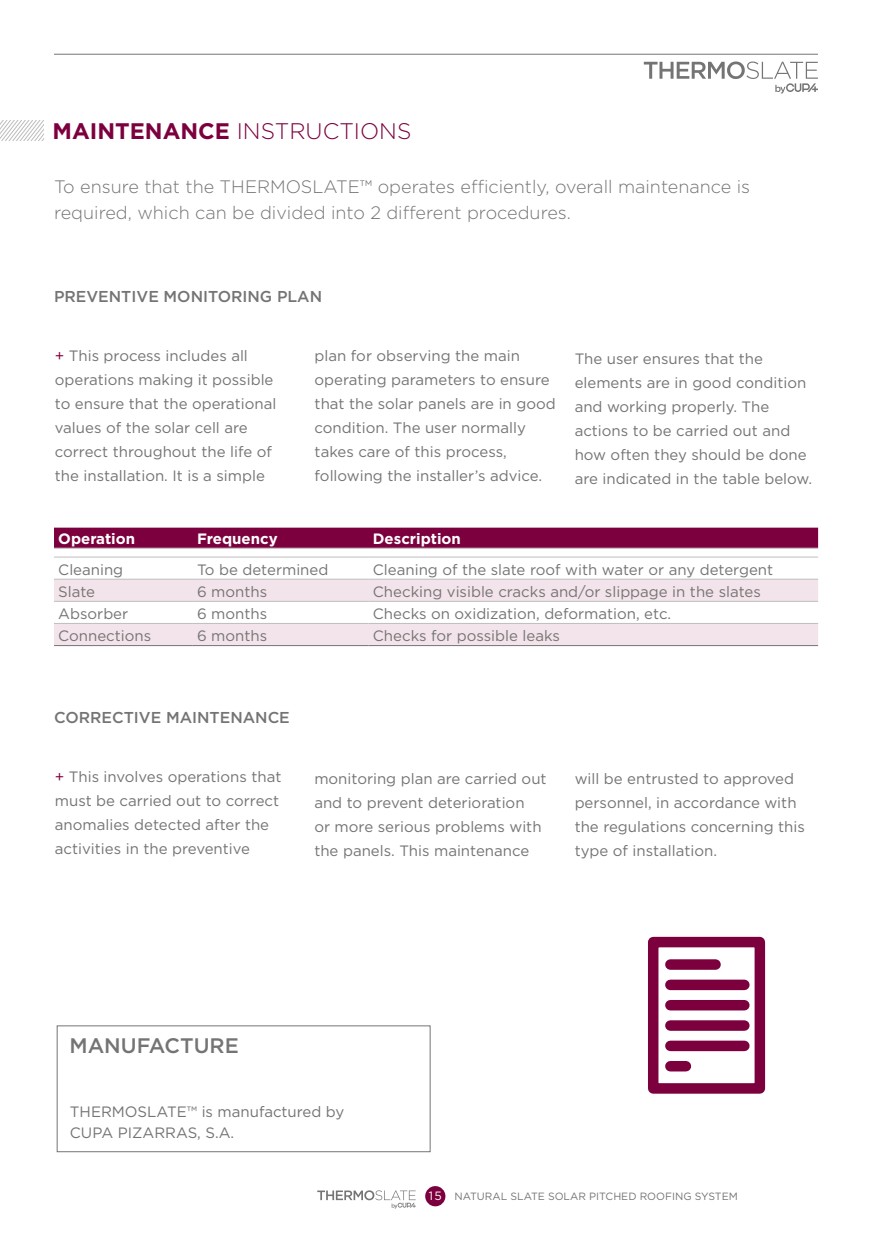
<style>
.page{position:relative;width:872px;height:1234px;background:#fff}
.page>*{position:absolute;margin:0;border:0;box-sizing:border-box;transform-origin:0 0}
.t1{font:300 22.5px "Gotham";color:#7c003e}
.t2{font:500 21px "Gotham";color:#757474}
.t3{font:300 18px/25.5px "Gotham";color:#757474}
.t4{font:500 15.75px "Gotham";color:#757474}
.t5{font:15px/24px "Gotham";color:#757474}
.t6{font:700 15px "Gotham";color:#fff}
.t7{font:10.5px "Gotham";color:#757474}
.s1{font-weight:700}
.s2{color:#7c003e}
.s3{font-size:12px;color:#fff}
</style>
<div class="page">
<svg style="left:0;top:121px;width:43px;height:19px"></svg>
<div style="left:54px;top:527px;width:764px;height:20px;background:#7c003e"></div>
<svg style="left:54px;top:579px;width:764px;height:66px;fill:#f2e4ea"></svg>
<hr style="left:54px;top:547px;width:139px;height:1px;background:#bebebe">
<hr style="left:193px;top:547px;width:176px;height:1px;background:#bebebe">
<hr style="left:369px;top:547px;width:449px;height:1px;background:#bebebe">
<hr style="left:54px;top:556px;width:139px;height:1px;background:#bebebe">
<hr style="left:193px;top:556px;width:176px;height:1px;background:#bebebe">
<hr style="left:369px;top:556px;width:449px;height:1px;background:#bebebe">
<hr style="left:54px;top:578px;width:139px;height:1px;background:#bebebe">
<hr style="left:193px;top:578px;width:176px;height:1px;background:#bebebe">
<hr style="left:369px;top:578px;width:449px;height:1px;background:#bebebe">
<hr style="left:54px;top:601px;width:139px;height:1px;background:#bebebe">
<hr style="left:193px;top:601px;width:176px;height:1px;background:#bebebe">
<hr style="left:369px;top:601px;width:449px;height:1px;background:#bebebe">
<hr style="left:54px;top:623px;width:139px;height:1px;background:#bebebe">
<hr style="left:54px;top:645px;width:139px;height:1px;background:#757474">
<hr style="left:193px;top:623px;width:176px;height:1px;background:#bebebe">
<hr style="left:369px;top:623px;width:449px;height:1px;background:#bebebe">
<hr style="left:193px;top:645px;width:176px;height:1px;background:#757474">
<hr style="left:369px;top:645px;width:449px;height:1px;background:#757474">
<div style="left:57px;top:1025px;width:373px;height:126px;border:1px solid #757474"></div>
<div style="left:648px;top:936px;width:117px;height:157px;border:10px solid #7c003e"></div>
<div style="left:670px;top:959px;width:45px;height:10px;background:#7c003e"></div>
<div style="left:670px;top:1060px;width:16px;height:11px;background:#7c003e"></div>
<div style="left:670px;top:979px;width:74px;height:10px;background:#7c003e"></div>
<div style="left:670px;top:999px;width:74px;height:11px;background:#7c003e"></div>
<div style="left:670px;top:1020px;width:74px;height:10px;background:#7c003e"></div>
<div style="left:670px;top:1040px;width:74px;height:10px;background:#7c003e"></div>
<hr style="left:54px;top:54px;width:764px;height:1px;background:#757474">
<svg style="left:644px;top:61px;width:174px;height:32px"></svg>
<div style="left:425px;top:1185px;width:20px;height:20px;background:#7c003e;border-radius:50%"></div>
<svg style="left:317px;top:1190px;width:99px;height:18px"></svg>
<h1 class="t1" style="left:53px;top:117px;width:360px"><span class="s1">MAINTENANCE</span> INSTRUCTIONS</h1>
<p class="t3" style="left:54px;top:173px;width:697px">To ensure that the THERMOSLATE™ operates efficiently, overall maintenance is required, which can be divided into 2 different procedures.</p>
<p class="t4" style="left:54px;top:286px;width:270px">PREVENTIVE MONITORING PLAN</p>
<p class="t5" style="left:55px;top:343px;width:223px"><span class="s2">+</span> This process includes all operations making it possible to ensure that the operational values of the solar cell are correct throughout the life of the installation. It is a simple</p>
<p class="t5" style="left:315px;top:343px;width:242px">plan for observing the main operating parameters to ensure that the solar panels are in good condition. The user normally takes care of this process, following the installer’s advice.</p>
<p class="t5" style="left:574px;top:346px;width:239px">The user ensures that the elements are in good condition and working properly. The actions to be carried out and how often they should be done are indicated in the table below.</p>
<p class="t6" style="left:58px;top:528px;width:78px">Operation</p>
<p class="t6" style="left:197px;top:528px;width:82px">Frequency</p>
<p class="t6" style="left:373px;top:528px;width:90px">Description</p>
<p class="t5" style="left:58px;top:557px;width:66px">Cleaning</p>
<p class="t5" style="left:197px;top:557px;width:133px">To be determined</p>
<p class="t5" style="left:373px;top:557px;width:402px">Cleaning of the slate roof with water or any detergent</p>
<p class="t5" style="left:58px;top:579px;width:38px">Slate</p>
<p class="t5" style="left:197px;top:579px;width:72px">6 months</p>
<p class="t5" style="left:373px;top:579px;width:389px">Checking visible cracks and/or slippage in the slates</p>
<p class="t5" style="left:58px;top:601px;width:71px">Absorber</p>
<p class="t5" style="left:197px;top:601px;width:72px">6 months</p>
<p class="t5" style="left:373px;top:601px;width:300px">Checks on oxidization, deformation, etc.</p>
<p class="t5" style="left:58px;top:623px;width:94px">Connections</p>
<p class="t5" style="left:197px;top:623px;width:72px">6 months</p>
<p class="t5" style="left:373px;top:623px;width:189px">Checks for possible leaks</p>
<p class="t4" style="left:54px;top:707px;width:237px">CORRECTIVE MAINTENANCE</p>
<p class="t5" style="left:55px;top:764px;width:228px"><span class="s2">+</span> This involves operations that must be carried out to correct anomalies detected after the activities in the preventive</p>
<p class="t5" style="left:314px;top:766px;width:234px">monitoring plan are carried out and to prevent deterioration<br>or more serious problems with the panels. This maintenance</p>
<p class="t5" style="left:574px;top:766px;width:232px">will be entrusted to approved personnel, in accordance with the regulations concerning this type of installation.</p>
<h2 class="t2" style="left:69px;top:1031px;width:171px">MANUFACTURE</h2>
<p class="t5" style="left:70px;top:1100px;width:276px;line-height:21px">THERMOSLATE™ is manufactured by<br>CUPA PIZARRAS, S.A.</p>
<p class="t7" style="left:429px;top:1190px;width:310px"><span class="s3">15</span> NATURAL SLATE SOLAR PITCHED ROOFING SYSTEM</p>
</div>
